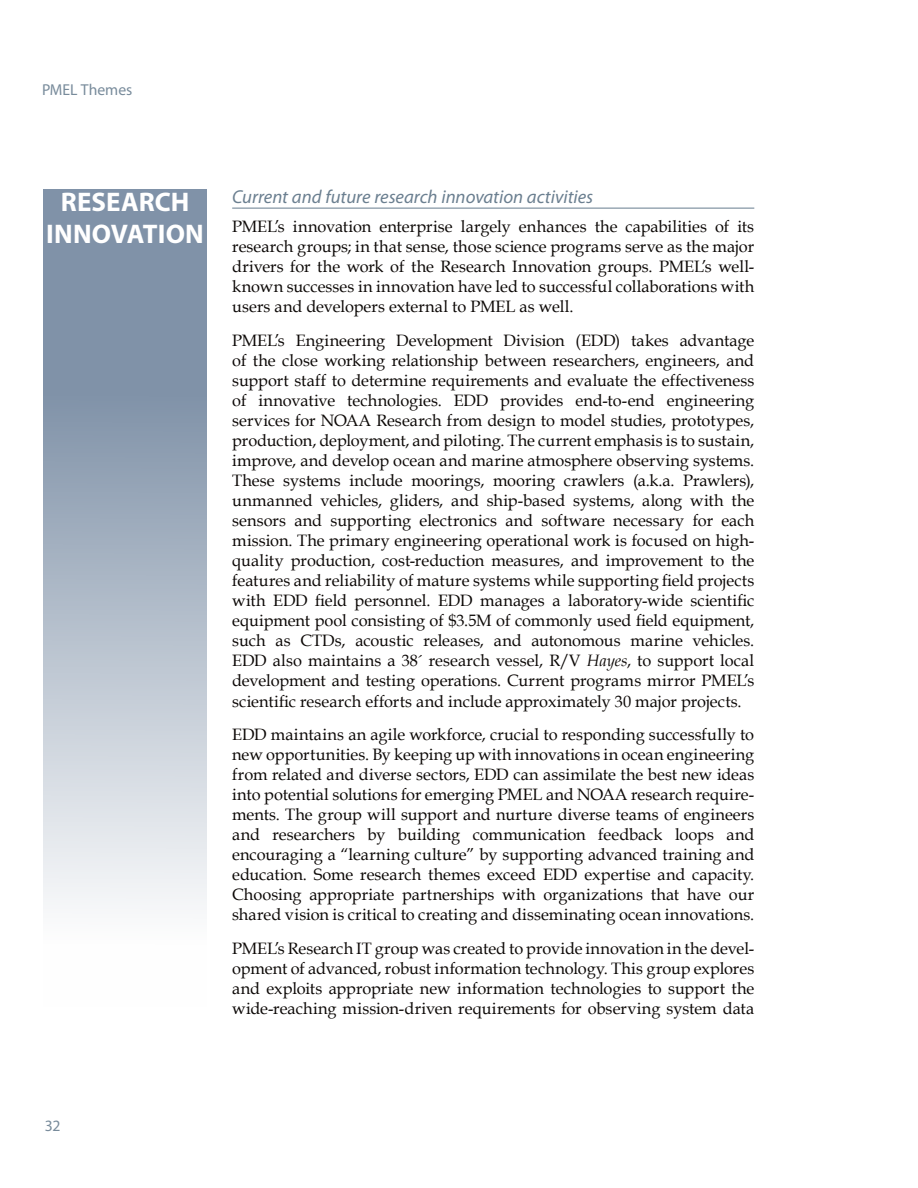
<style>
.page{position:relative;width:918px;height:1188px;background:#fff}
.page>*{position:absolute;margin:0;border:0;box-sizing:border-box;transform-origin:0 0}
.t1{font:700 27px/32.4px "Myriad Pro";letter-spacing:.005em;color:#fff;text-align:center}
.t2{font:italic 18.75px "Myriad Pro";color:#6b7f90}
.t3{font:16.5px/20.1px "Book Antiqua";color:#0c0806;text-align:justify}
.t4{font:15.9px "Myriad Pro";color:#788b9b}
.s1{font-style:italic}
</style>
<div class="page">
<hr style="left:232px;top:208px;width:522px;height:1px;background:#788b9b">
<svg style="left:44px;top:189px;width:163px;height:716px;background:#a9b5c4"></svg>
<p class="t4" style="left:42px;top:80px;width:92px">PMEL Themes</p>
<h1 class="t1" style="left:46px;top:185px;width:159px">RESEARCH<br>INNOVATION</h1>
<p class="t2" style="left:232px;top:185px;width:363px">Current and future research innovation activities</p>
<p class="t3" style="left:232px;top:216px;width:524px">PMEL’s innovation enterprise largely enhances the capabilities of its research groups; in that sense, those science programs serve as the major drivers for the work of the Research Innovation groups. PMEL’s well&shy;known successes in innovation have led to successful collaborations with users and developers external to PMEL as well.</p>
<p class="t3" style="left:232px;top:330px;width:524px">PMEL’s Engineering Development Division (EDD) takes advantage of the close working relationship between researchers, engineers, and support staff to determine requirements and evaluate the effectiveness of innovative technologies. EDD provides end-to-end engineering services for NOAA Research from design to model studies, prototypes, production, deployment, and piloting. The current emphasis is to sustain, improve, and develop ocean and marine atmosphere observing systems.<br>These systems include moorings, mooring crawlers (a.k.a. Prawlers), unmanned vehicles, gliders, and ship-based systems, along with the sensors and supporting electronics and software necessary for each mission. The primary engineering operational work is focused on high&shy;quality production, cost-reduction measures, and improvement to the features and reliability of mature systems while supporting field projects with EDD field personnel. EDD manages a laboratory-wide scientific equipment pool consisting of $3.5M of commonly used field equipment, such as CTDs, acoustic releases, and autonomous marine vehicles.<br>EDD also maintains a 38´ research vessel, R/V <span class="s1">Hayes</span>, to support local development and testing operations. Current programs mirror PMEL’s scientific research efforts and include approximately 30 major projects.</p>
<p class="t3" style="left:232px;top:724px;width:524px">EDD maintains an agile workforce, crucial to responding successfully to new opportunities. By keeping up with innovations in ocean engineering from related and diverse sectors, EDD can assimilate the best new ideas into potential solutions for emerging PMEL and NOAA research require&shy;ments. The group will support and nurture diverse teams of engineers and researchers by building communication feedback loops and encouraging a “learning culture” by supporting advanced training and education. Some research themes exceed EDD expertise and capacity.<br>Choosing appropriate partnerships with organizations that have our shared vision is critical to creating and disseminating ocean innovations.</p>
<p class="t3" style="left:232px;top:938px;width:524px">PMEL’s Research IT group was created to provide innovation in the devel&shy;opment of advanced, robust information technology. This group explores and exploits appropriate new information technologies to support the wide-reaching mission-driven requirements for observing system data</p>
<p class="t4" style="left:45px;top:1116px;width:17px">32</p>
</div>
